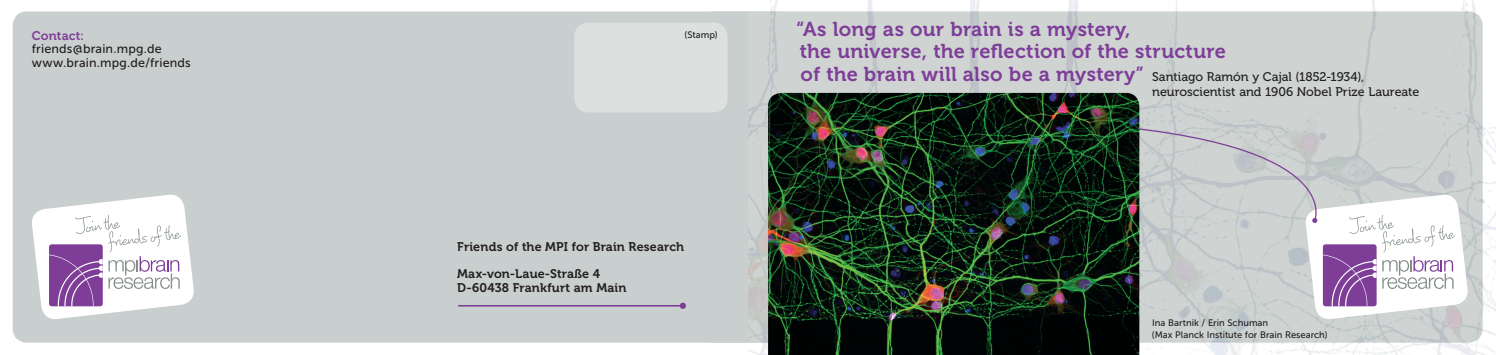
<style>
.page{position:relative;width:1496px;height:355px;background:#fff}
.page>*{position:absolute;margin:0;border:0;box-sizing:border-box;transform-origin:0 0}
.t1{font:20px/22.5px "Museo 700";letter-spacing:.015em;color:#7e3e98}
.t2{font:12.5px/13.8px "Museo 700";letter-spacing:.01em;color:#231f20}
.t3{font:12.5px/15px "Museo 500";color:#231f20}
.t4{font:12.5px/13.8px "Museo Sans 500";letter-spacing:.015em;color:#231f20}
.t5{font:12.5px "Museo 700";letter-spacing:.01em;color:#7e3e98}
.t6{font:9.38px/11.2px "Museo Sans 500";color:#231f20}
</style>
<div class="page">
<div style="left:13px;top:11px;width:783px;height:331px;background:#c9cfce;border-radius:14px"></div>
<img style="left:748px;top:0;width:747px;height:354px">
<svg style="left:1139px;top:121px;width:209px;height:100px;background:#c9cdce"></svg>
<svg style="left:1304px;top:193px;width:164px;height:127px"></svg>
<img style="left:768px;top:93px;width:371px;height:261px">
<div style="left:574px;top:23px;width:153px;height:89px;background:#dce0df;border-radius:14px"></div>
<hr style="left:458px;top:304px;width:225px;height:2px;background:#7e3e98">
<div style="left:679px;top:302px;width:7px;height:6px;background:#7e3e98;border-radius:50%"></div>
<svg style="left:32px;top:194px;width:162px;height:125px"></svg>
<p class="t5" style="left:32px;top:28px;width:54px">Contact:</p>
<p class="t6" style="left:684px;top:29px;width:35px">(Stamp)</p>
<p class="t4" style="left:32px;top:42px;width:160px">friends@brain.mpg.de www.brain.mpg.de/friends</p>
<p class="t2" style="left:457px;top:239px;width:229px">Friends of the MPI for Brain Research</p>
<p class="t2" style="left:457px;top:267px;width:171px">Max-von-Laue-Straße 4<br>D-60438 Frankfurt am Main</p>
<p class="t1" style="left:796px;top:18px;width:431px">“As long as our brain is a mystery,<br>the universe, the reflection of the structure of the brain will also be a mystery”</p>
<p class="t3" style="left:1152px;top:69px;width:268px">Santiago Ramón y Cajal (1852-1934), neuroscientist and 1906 Nobel Prize Laureate</p>
<p class="t6" style="left:1151px;top:317px;width:177px">Ina Bartnik / Erin Schuman<br>(Max Planck Institute for Brain Research)</p>
</div>
